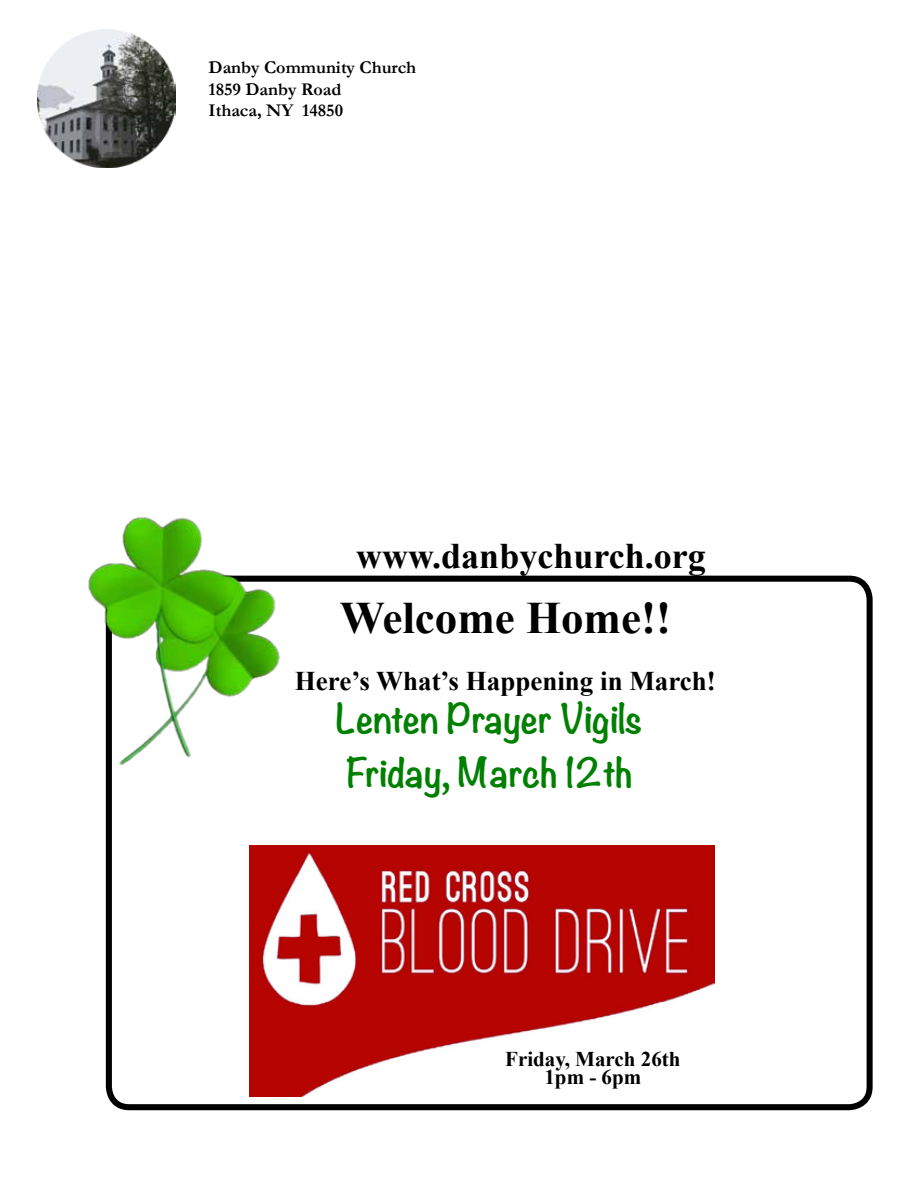
<style>
.page{position:relative;width:918px;height:1188px;background:#fff}
.page>*{position:absolute;margin:0;border:0;box-sizing:border-box;transform-origin:0 0}
.t1{font:700 45px "Times New Roman";color:#000}
.t2{font:700 36px/54.3px "Noteworthy";color:#008000}
.t3{font:700 36px "Times New Roman";color:#000}
.t4{font:700 27px "Times New Roman";color:#000}
.t5{font:700 21px/18px "Times New Roman";color:#000;text-align:center}
.t6{font:700 18px/21.6px "Garamond";color:#000}
</style>
<div class="page">
<div style="left:106px;top:576px;width:767px;height:534px;border:6px solid #000;border-radius:20px"></div>
<img style="left:37px;top:29px;width:139px;height:138px">
<img style="left:249px;top:846px;width:466px;height:251px">
<img style="left:88px;top:517px;width:198px;height:254px">
<p class="t6" style="left:209px;top:57px;width:209px">Danby Community Church<br>1859 Danby Road<br>Ithaca, NY 14850</p>
<h2 class="t3" style="left:356px;top:531px;width:351px">www.danbychurch.org</h2>
<h1 class="t1" style="left:340px;top:587px;width:333px">Welcome Home!!</h1>
<h3 class="t4" style="left:295px;top:662px;width:423px">Here’s What’s Happening in March!</h3>
<h2 class="t2" style="left:336px;top:690px;width:308px">Lenten Prayer Vigils<br>Friday, March 12th</h2>
<p class="t5" style="left:505px;top:1050px;width:177px">Friday, March 26th<br>1pm - 6pm</p>
</div>
